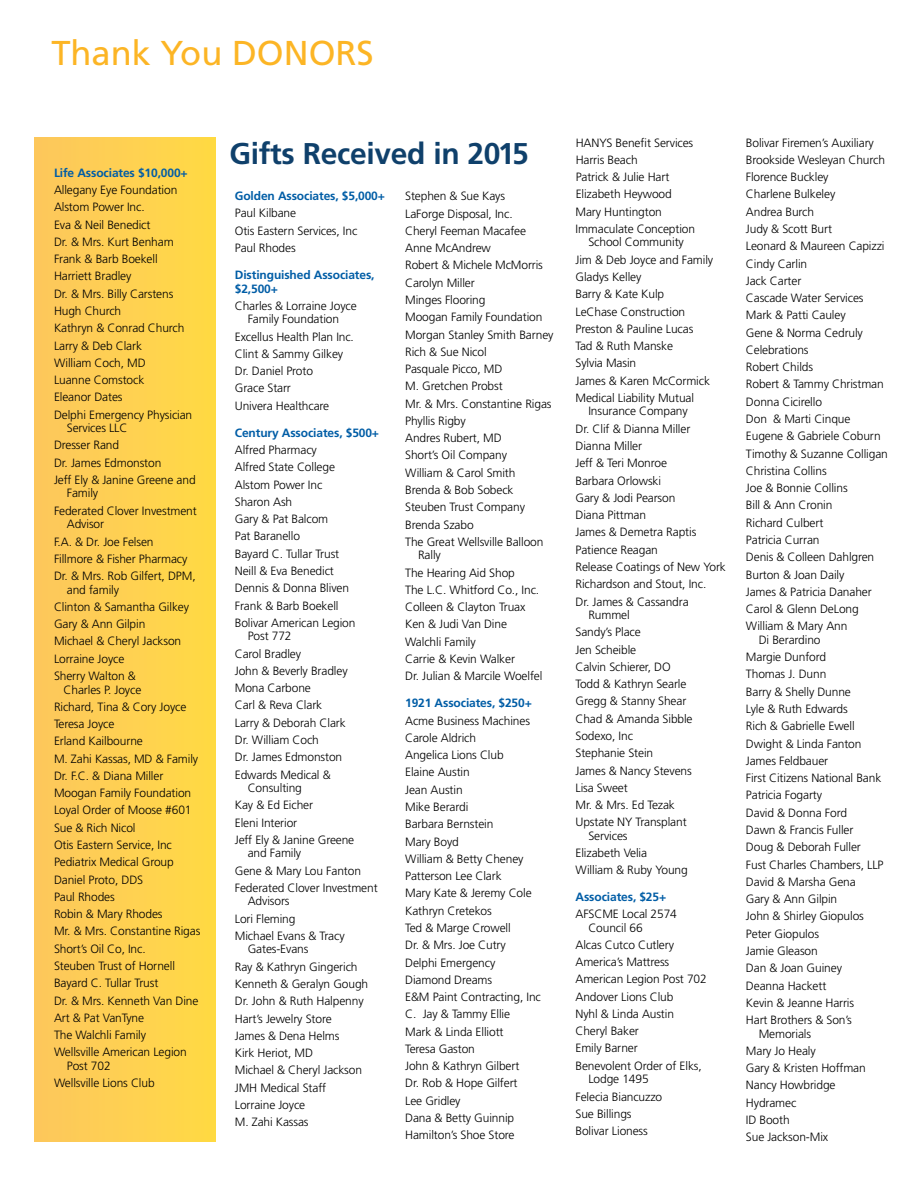
<style>
.page{position:relative;width:918px;height:1188px;background:#fff}
.page>*{position:absolute;margin:0;border:0;box-sizing:border-box;transform-origin:0 0}
.t1{font:34.5px "Frutiger";color:#fcb525}
.t2{font:700 30px "Frutiger";letter-spacing:-.01em;color:#0f406b}
.t3{font:300 12px/17.2px "Frutiger";letter-spacing:-.01em;color:#000}
.t4{font:700 12px/13.5px "Frutiger";letter-spacing:-.01em;color:#005da6}
</style>
<div class="page">
<div style="left:35px;top:137px;width:180px;height:1005px;background:linear-gradient(to right,#fdc75d,#ffda44)"></div>
<h1 class="t1" style="left:51px;top:32px;width:324px">Thank You DONORS</h1>
<p class="t4" style="left:54px;top:166px;width:135px">Life Associates $10,000+</p>
<p class="t3" style="left:54px;top:181px;width:140px">Allegany Eye Foundation<br>Alstom Power Inc.<br>Eva &amp; Neil Benedict<br>Dr. &amp; Mrs. Kurt Benham<br>Frank &amp; Barb Boekell<br>Harriett Bradley<br>Dr. &amp; Mrs. Billy Carstens<br>Hugh Church<br>Kathryn &amp; Conrad Church<br>Larry &amp; Deb Clark<br>William Coch, MD<br>Luanne Comstock<br>Eleanor Dates<br>Delphi Emergency Physician</p>
<p class="t3" style="left:54px;top:419px;width:143px;text-indent:13px">Services LLC<br>Dresser Rand<br>Dr. James Edmonston<br>Jeff Ely &amp; Janine Greene and</p>
<p class="t3" style="left:54px;top:485px;width:144px;text-indent:13px">Family<br>Federated Clover Investment</p>
<p class="t3" style="left:54px;top:515px;width:143px;text-indent:13px">Advisor<br>F.A. &amp; Dr. Joe Felsen<br>Fillmore &amp; Fisher Pharmacy<br>Dr. &amp; Mrs. Rob Gilfert, DPM,</p>
<p class="t3" style="left:54px;top:581px;width:137px;text-indent:13px">and family<br>Clinton &amp; Samantha Gilkey<br>Gary &amp; Ann Gilpin<br>Michael &amp; Cheryl Jackson<br>Lorraine Joyce<br>Sherry Walton &amp;</p>
<p class="t3" style="left:54px;top:681px;width:148px;text-indent:10px">Charles P. Joyce<br>Richard, Tina &amp; Cory Joyce<br>Teresa Joyce<br>Erland Kailbourne<br>M. Zahi Kassas, MD &amp; Family<br>Dr. F.C. &amp; Diana Miller<br>Moogan Family Foundation<br>Loyal Order of Moose #601<br>Sue &amp; Rich Nicol<br>Otis Eastern Service, Inc<br>Pediatrix Medical Group<br>Daniel Proto, DDS<br>Paul Rhodes<br>Robin &amp; Mary Rhodes<br>Mr. &amp; Mrs. Constantine Rigas<br>Short’s Oil Co, Inc.<br>Steuben Trust of Hornell<br>Bayard C. Tullar Trust<br>Dr. &amp; Mrs. Kenneth Van Dine<br>Art &amp; Pat VanTyne<br>The Walchli Family<br>Wellsville American Legion</p>
<p class="t3" style="left:54px;top:1057px;width:102px;text-indent:13px">Post 702<br>Wellsville Lions Club</p>
<h2 class="t2" style="left:230px;top:136px;width:301px">Gifts Received in 2015</h2>
<p class="t4" style="left:235px;top:189px;width:152px">Golden Associates, $5,000+</p>
<p class="t3" style="left:235px;top:205px;width:124px">Paul Kilbane<br>Otis Eastern Services, Inc<br>Paul Rhodes</p>
<p class="t4" style="left:235px;top:268px;width:141px">Distinguished Associates, $2,500+</p>
<p class="t3" style="left:235px;top:299px;width:123px;line-height:13.5px;text-align:center">Charles &amp; Lorraine Joyce<br>Family Foundation</p>
<p class="t3" style="left:235px;top:328px;width:121px">Excellus Health Plan Inc.<br>Clint &amp; Sammy Gilkey<br>Dr. Daniel Proto<br>Grace Starr<br>Univera Healthcare</p>
<p class="t4" style="left:235px;top:426px;width:146px">Century Associates, $500+</p>
<p class="t3" style="left:235px;top:441px;width:122px">Alfred Pharmacy<br>Alfred State College<br>Alstom Power Inc<br>Sharon Ash<br>Gary &amp; Pat Balcom<br>Pat Baranello<br>Bayard C. Tullar Trust<br>Neill &amp; Eva Benedict<br>Dennis &amp; Donna Bliven<br>Frank &amp; Barb Boekell<br>Bolivar American Legion</p>
<p class="t3" style="left:235px;top:627px;width:114px;text-indent:13px">Post 772<br>Carol Bradley<br>John &amp; Beverly Bradley<br>Mona Carbone<br>Carl &amp; Reva Clark<br>Larry &amp; Deborah Clark<br>Dr. William Coch<br>Dr. James Edmonston<br>Edwards Medical &amp;</p>
<p class="t3" style="left:235px;top:779px;width:121px;text-indent:13px">Consulting<br>Kay &amp; Ed Eicher<br>Eleni Interior<br>Jeff Ely &amp; Janine Greene</p>
<p class="t3" style="left:235px;top:845px;width:144px;text-indent:13px">and Family<br>Gene &amp; Mary Lou Fanton<br>Federated Clover Investment</p>
<p class="t3" style="left:235px;top:893px;width:111px;text-indent:13px">Advisors<br>Lori Fleming<br>Michael Evans &amp; Tracy</p>
<p class="t3" style="left:235px;top:941px;width:135px;text-indent:13px">Gates-Evans<br>Ray &amp; Kathryn Gingerich<br>Kenneth &amp; Geralyn Gough<br>Dr. John &amp; Ruth Halpenny<br>Hart’s Jewelry Store<br>James &amp; Dena Helms<br>Kirk Heriot, MD<br>Michael &amp; Cheryl Jackson<br>JMH Medical Staff<br>Lorraine Joyce<br>M. Zahi Kassas</p>
<p class="t3" style="left:405px;top:187px;width:150px">Stephen &amp; Sue Kays<br>LaForge Disposal, Inc.<br>Cheryl Feeman Macafee<br>Anne McAndrew<br>Robert &amp; Michele McMorris<br>Carolyn Miller<br>Minges Flooring<br>Moogan Family Foundation<br>Morgan Stanley Smith Barney<br>Rich &amp; Sue Nicol<br>Pasquale Picco, MD<br>M. Gretchen Probst<br>Mr. &amp; Mrs. Constantine Rigas<br>Phyllis Rigby<br>Andres Rubert, MD<br>Short’s Oil Company<br>William &amp; Carol Smith<br>Brenda &amp; Bob Sobeck<br>Steuben Trust Company<br>Brenda Szabo<br>The Great Wellsville Balloon</p>
<p class="t3" style="left:405px;top:547px;width:139px;text-indent:13px">Rally<br>The Hearing Aid Shop<br>The L.C. Whitford Co., Inc.<br>Colleen &amp; Clayton Truax<br>Ken &amp; Judi Van Dine<br>Walchli Family<br>Carrie &amp; Kevin Walker<br>Dr. Julian &amp; Marcile Woelfel</p>
<p class="t4" style="left:405px;top:696px;width:128px">1921 Associates, $250+</p>
<p class="t3" style="left:405px;top:712px;width:137px">Acme Business Machines<br>Carole Aldrich<br>Angelica Lions Club<br>Elaine Austin<br>Jean Austin<br>Mike Berardi<br>Barbara Bernstein<br>Mary Boyd<br>William &amp; Betty Cheney<br>Patterson Lee Clark<br>Mary Kate &amp; Jeremy Cole<br>Kathryn Cretekos<br>Ted &amp; Marge Crowell<br>Dr. &amp; Mrs. Joe Cutry<br>Delphi Emergency<br>Diamond Dreams<br>E&amp;M Paint Contracting, Inc<br>C. Jay &amp; Tammy Ellie<br>Mark &amp; Linda Elliott<br>Teresa Gaston<br>John &amp; Kathryn Gilbert<br>Dr. Rob &amp; Hope Gilfert<br>Lee Gridley<br>Dana &amp; Betty Guinnip<br>Hamilton’s Shoe Store</p>
<p class="t3" style="left:576px;top:134px;width:121px">HANYS Benefit Services<br>Harris Beach<br>Patrick &amp; Julie Hart<br>Elizabeth Heywood<br>Mary Huntington<br>Immaculate Conception</p>
<p class="t3" style="left:576px;top:234px;width:139px;text-indent:13px">School Community<br>Jim &amp; Deb Joyce and Family<br>Gladys Kelley<br>Barry &amp; Kate Kulp<br>LeChase Construction<br>Preston &amp; Pauline Lucas<br>Tad &amp; Ruth Manske<br>Sylvia Masin<br>James &amp; Karen McCormick<br>Medical Liability Mutual</p>
<p class="t3" style="left:576px;top:403px;width:152px;text-indent:13px">Insurance Company<br>Dr. Clif &amp; Dianna Miller<br>Dianna Miller<br>Jeff &amp; Teri Monroe<br>Barbara Orlowski<br>Gary &amp; Jodi Pearson<br>Diana Pittman<br>James &amp; Demetra Raptis<br>Patience Reagan<br>Release Coatings of New York<br>Richardson and Stout, Inc.<br>Dr. James &amp; Cassandra</p>
<p class="t3" style="left:576px;top:606px;width:119px;text-indent:13px">Rummel<br>Sandy’s Place<br>Jen Scheible<br>Calvin Schierer, DO<br>Todd &amp; Kathryn Searle<br>Gregg &amp; Stanny Shear<br>Chad &amp; Amanda Sibble<br>Sodexo, Inc<br>Stephanie Stein<br>James &amp; Nancy Stevens<br>Lisa Sweet<br>Mr. &amp; Mrs. Ed Tezak<br>Upstate NY Transplant</p>
<p class="t3" style="left:576px;top:827px;width:114px;text-indent:13px">Services<br>Elizabeth Velia<br>William &amp; Ruby Young</p>
<p class="t4" style="left:576px;top:890px;width:92px">Associates, $25+</p>
<p class="t3" style="left:588px;top:907px;width:90px;line-height:13.5px;text-indent:-13px">AFSCME Local 2574<br>Council 66</p>
<p class="t3" style="left:576px;top:936px;width:133px">Alcas Cutco Cutlery<br>America’s Mattress<br>American Legion Post 702<br>Andover Lions Club<br>Nyhl &amp; Linda Austin<br>Cheryl Baker<br>Emily Barner<br>Benevolent Order of Elks,</p>
<p class="t3" style="left:576px;top:1070px;width:88px;text-indent:13px">Lodge 1495<br>Felecia Biancuzzo<br>Sue Billings<br>Bolivar Lioness</p>
<p class="t3" style="left:746px;top:134px;width:143px">Bolivar Firemen’s Auxiliary<br>Brookside Wesleyan Church<br>Florence Buckley<br>Charlene Bulkeley<br>Andrea Burch<br>Judy &amp; Scott Burt<br>Leonard &amp; Maureen Capizzi<br>Cindy Carlin<br>Jack Carter<br>Cascade Water Services<br>Mark &amp; Patti Cauley<br>Gene &amp; Norma Cedruly<br>Celebrations<br>Robert Childs<br>Robert &amp; Tammy Christman<br>Donna Cicirello<br>Don &amp; Marti Cinque<br>Eugene &amp; Gabriele Coburn<br>Timothy &amp; Suzanne Colligan<br>Christina Collins<br>Joe &amp; Bonnie Collins<br>Bill &amp; Ann Cronin<br>Richard Culbert<br>Patricia Curran<br>Denis &amp; Colleen Dahlgren<br>Burton &amp; Joan Daily<br>James &amp; Patricia Danaher<br>Carol &amp; Glenn DeLong<br>William &amp; Mary Ann</p>
<p class="t3" style="left:746px;top:631px;width:139px;text-indent:13px">Di Berardino<br>Margie Dunford<br>Thomas J. Dunn<br>Barry &amp; Shelly Dunne<br>Lyle &amp; Ruth Edwards<br>Rich &amp; Gabrielle Ewell<br>Dwight &amp; Linda Fanton<br>James Feldbauer<br>First Citizens National Bank<br>Patricia Fogarty<br>David &amp; Donna Ford<br>Dawn &amp; Francis Fuller<br>Doug &amp; Deborah Fuller<br>Fust Charles Chambers, LLP<br>David &amp; Marsha Gena<br>Gary &amp; Ann Gilpin<br>John &amp; Shirley Giopulos<br>Peter Giopulos<br>Jamie Gleason<br>Dan &amp; Joan Guiney<br>Deanna Hackett<br>Kevin &amp; Jeanne Harris<br>Hart Brothers &amp; Son’s</p>
<p class="t3" style="left:746px;top:1025px;width:121px;text-indent:13px">Memorials<br>Mary Jo Healy<br>Gary &amp; Kristen Hoffman<br>Nancy Howbridge<br>Hydramec<br>ID Booth<br>Sue Jackson-Mix</p>
</div>
